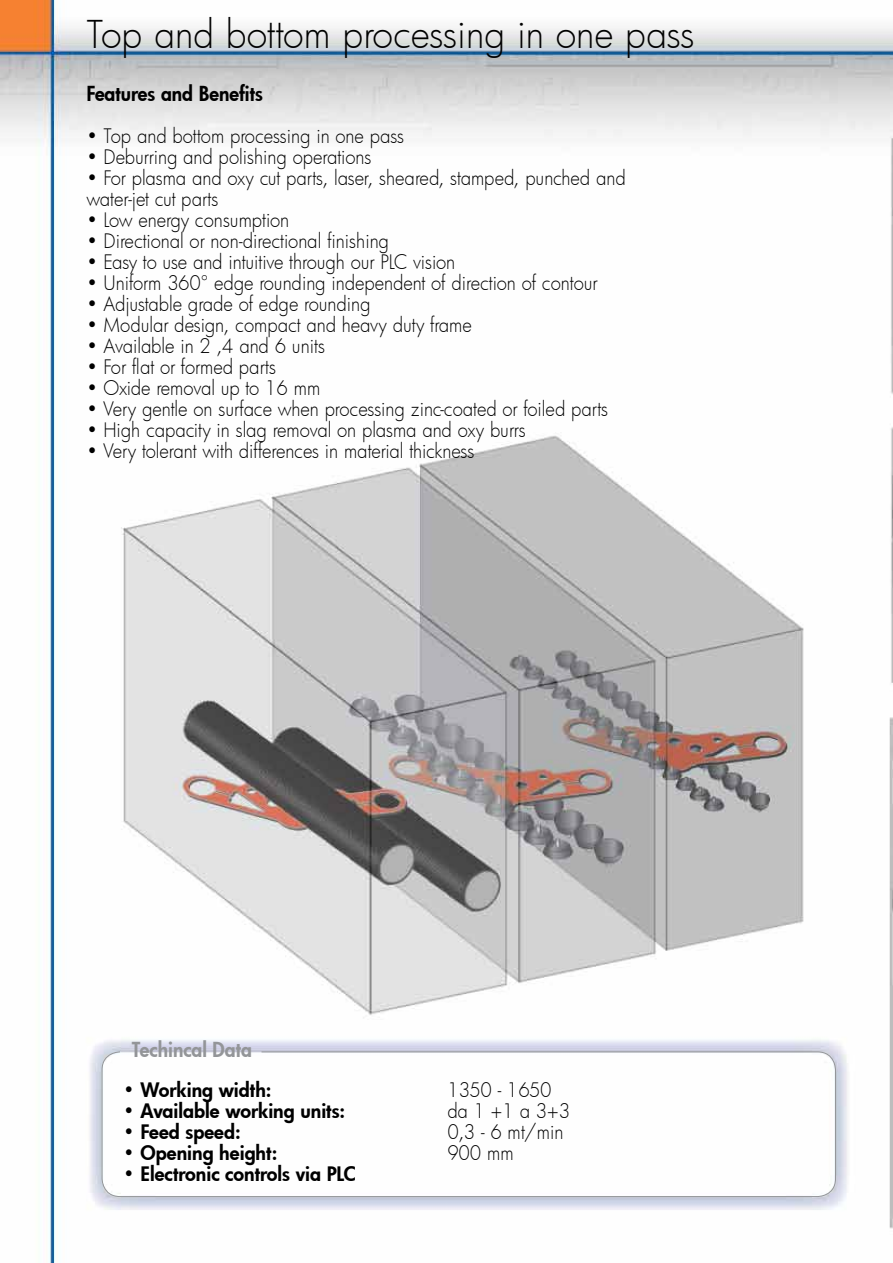
<style>
.page{position:relative;width:893px;height:1263px;background:#fff}
.page>*{position:absolute;margin:0;border:0;box-sizing:border-box;transform-origin:0 0}
.t1{font:300 37.5px "Futura";color:#000}
.t2{font:800 20.25px "Futura";color:#000;scale:.95 1}
.t3{font:800 20.25px "Futura";color:#939598;scale:.95 1}
.t4{font:300 19.5px/21px "Futura";letter-spacing:-.005em;color:#000;scale:.95 1}
.t5{font:800 19.5px "Futura";color:#000}
.t6{font:300 19.5px "Futura";letter-spacing:-.035em;color:#000;scale:.95 1}
.s1{font-weight:300}
</style>
<div class="page">
<img style="left:0;top:0;width:893px;height:1262px">
<div style="left:102px;top:1052px;width:734px;height:145px;border:1px solid #939598;border-radius:18px"></div>
<h1 class="t1" style="left:86px;top:9px;width:610px">Top and bottom processing in one pass</h1>
<p class="t2" style="left:86px;top:80px;width:187px">Features and Benefits</p>
<p class="t4" style="left:86px;top:125px;width:336px">• Top and bottom processing in one pass</p>
<p class="t4" style="left:86px;top:146px;width:302px">• Deburring and polishing operations</p>
<p class="t4" style="left:86px;top:167px;width:569px">• For plasma and oxy cut parts, laser, sheared, stamped, punched and water-jet cut parts</p>
<p class="t4" style="left:86px;top:209px;width:215px">• Low energy consumption</p>
<p class="t4" style="left:86px;top:230px;width:320px">• Directional or non-directional finishing</p>
<p class="t4" style="left:86px;top:251px;width:390px">• Easy to use and intuitive through our PLC vision</p>
<p class="t4" style="left:86px;top:272px;width:540px">• Uniform 360° edge rounding independent of direction of contour</p>
<p class="t4" style="left:86px;top:293px;width:301px">• Adjustable grade of edge rounding</p>
<p class="t4" style="left:86px;top:314px;width:407px">• Modular design, compact and heavy duty frame</p>
<p class="t4" style="left:86px;top:335px;width:253px">• Available in 2 ,4 and 6 units</p>
<p class="t4" style="left:86px;top:356px;width:201px">• For flat or formed parts</p>
<p class="t4" style="left:86px;top:377px;width:248px">• Oxide removal up to 16 mm</p>
<p class="t4" style="left:86px;top:398px;width:551px">• Very gentle on surface when processing zinc-coated or foiled parts</p>
<p class="t4" style="left:86px;top:419px;width:464px">• High capacity in slag removal on plasma and oxy burrs</p>
<p class="t4" style="left:86px;top:440px;width:410px">• Very tolerant with differences in material thickness</p>
<p class="t3" style="left:132px;top:1036px;width:128px">Techincal Data</p>
<p class="t5" style="left:123px;top:1077px;width:150px"><span class="s1">•</span> Working width:</p>
<p class="t6" style="left:447px;top:1077px;width:111px">1350 - 1650</p>
<p class="t5" style="left:123px;top:1098px;width:223px"><span class="s1">•</span> Available working units:</p>
<p class="t4" style="left:447px;top:1100px;width:131px">da 1 +1 a 3+3</p>
<p class="t5" style="left:123px;top:1119px;width:119px"><span class="s1">•</span> Feed speed:</p>
<p class="t4" style="left:447px;top:1121px;width:124px">0,3 - 6 mt/min</p>
<p class="t5" style="left:123px;top:1140px;width:156px"><span class="s1">•</span> Opening height:</p>
<p class="t4" style="left:447px;top:1142px;width:72px">900 mm</p>
<p class="t5" style="left:123px;top:1161px;width:234px"><span class="s1">•</span> Electronic controls via PLC</p>
</div>
